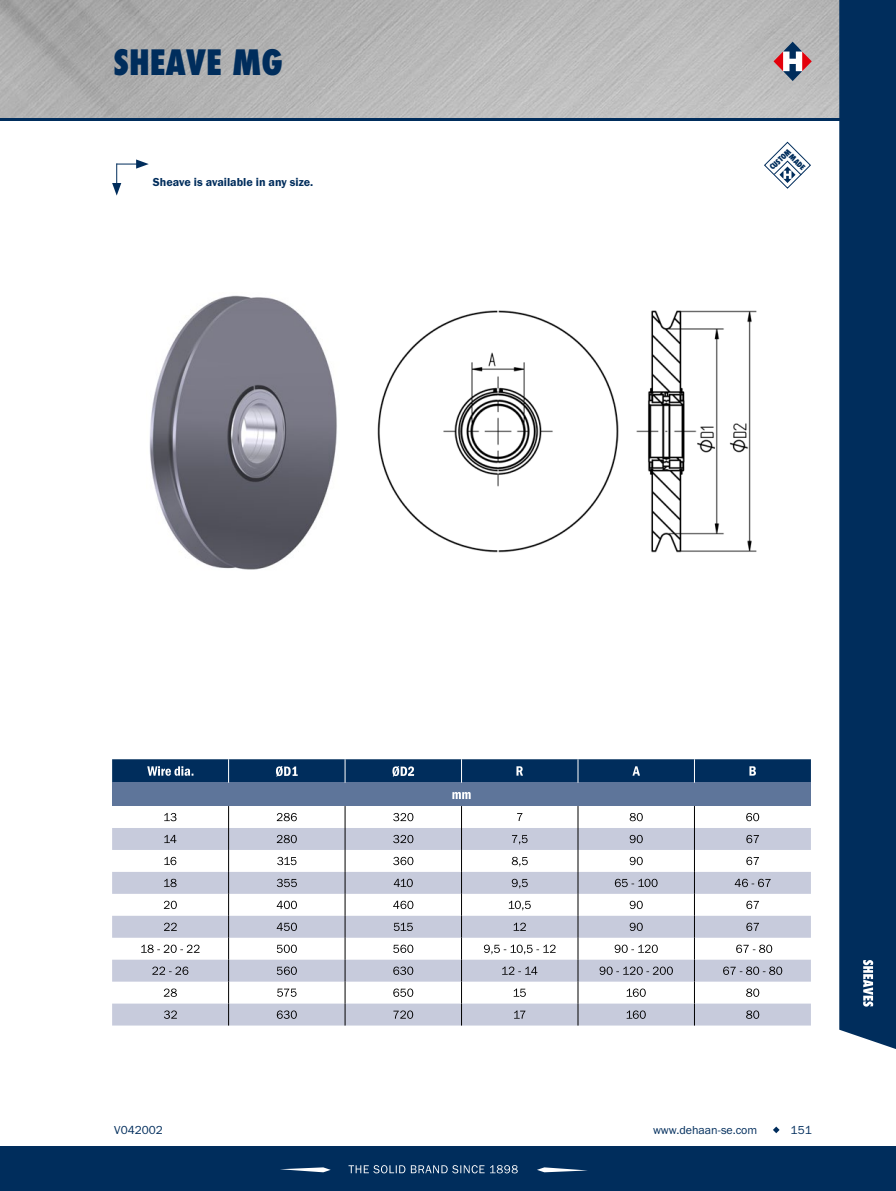
<style>
.page{position:relative;width:896px;height:1191px;background:#fff}
.page>*{position:absolute;margin:0;border:0;box-sizing:border-box;transform-origin:0 0}
.t1{font:800 condensed 34px "Futura";color:#002d5c}
.t2{font:12px "Franklin Gothic URW Boo";color:#002d5c}
.t3{font:12px "Franklin Gothic URW Dem";color:#002d5c}
.t4{font:800 condensed 7.4px "Futura";color:#002d5c}
</style>
<div class="page">
<img style="left:0;top:0;width:839px;height:118px">
<hr style="left:0;top:118px;width:896px;height:3px;background:#002d5c">
<div style="left:0;top:1146px;width:896px;height:45px;background:#002d5c"></div>
<svg style="left:773px;top:42px;width:39px;height:39px"></svg>
<svg style="left:280px;top:1167px;width:51px;height:5px"></svg>
<svg style="left:537px;top:1167px;width:51px;height:5px"></svg>
<img style="left:149px;top:295px;width:188px;height:275px">
<img style="left:377px;top:310px;width:380px;height:243px">
<svg style="left:112px;top:159px;width:37px;height:37px"></svg>
<div style="left:112px;top:782px;width:699px;height:24px;background:#5e759a"></div>
<svg style="left:112px;top:828px;width:699px;height:197px;fill:#c7cbdc"></svg>
<svg style="left:345px;top:806px;width:1px;height:219px"></svg>
<svg style="left:461px;top:806px;width:1px;height:219px"></svg>
<svg style="left:578px;top:806px;width:1px;height:219px"></svg>
<svg style="left:694px;top:806px;width:1px;height:219px"></svg>
<svg style="left:228px;top:806px;width:1px;height:219px"></svg>
<svg style="left:112px;top:759px;width:699px;height:23px"></svg>
<svg style="left:749px;top:766px;width:7px;height:9px"></svg>
<svg style="left:452px;top:792px;width:19px;height:7px"></svg>
<svg style="left:164px;top:813px;width:12px;height:8px"></svg>
<svg style="left:277px;top:813px;width:20px;height:8px"></svg>
<svg style="left:393px;top:813px;width:20px;height:8px"></svg>
<svg style="left:517px;top:813px;width:5px;height:8px"></svg>
<svg style="left:629px;top:813px;width:14px;height:8px"></svg>
<svg style="left:746px;top:813px;width:13px;height:8px"></svg>
<svg style="left:164px;top:835px;width:12px;height:8px"></svg>
<svg style="left:277px;top:835px;width:20px;height:8px"></svg>
<svg style="left:393px;top:835px;width:20px;height:8px"></svg>
<svg style="left:512px;top:835px;width:15px;height:9px"></svg>
<svg style="left:630px;top:835px;width:13px;height:8px"></svg>
<svg style="left:746px;top:835px;width:13px;height:8px"></svg>
<svg style="left:164px;top:857px;width:12px;height:8px"></svg>
<svg style="left:277px;top:857px;width:19px;height:8px"></svg>
<svg style="left:393px;top:857px;width:20px;height:8px"></svg>
<svg style="left:512px;top:857px;width:16px;height:9px"></svg>
<svg style="left:630px;top:857px;width:13px;height:8px"></svg>
<svg style="left:746px;top:857px;width:13px;height:8px"></svg>
<svg style="left:164px;top:878px;width:13px;height:9px"></svg>
<svg style="left:277px;top:878px;width:20px;height:9px"></svg>
<svg style="left:394px;top:878px;width:19px;height:9px"></svg>
<svg style="left:512px;top:878px;width:16px;height:10px"></svg>
<svg style="left:615px;top:878px;width:42px;height:9px"></svg>
<svg style="left:735px;top:878px;width:35px;height:9px"></svg>
<svg style="left:164px;top:900px;width:13px;height:9px"></svg>
<svg style="left:277px;top:900px;width:20px;height:9px"></svg>
<svg style="left:393px;top:900px;width:20px;height:9px"></svg>
<svg style="left:509px;top:900px;width:22px;height:10px"></svg>
<svg style="left:630px;top:900px;width:13px;height:9px"></svg>
<svg style="left:746px;top:900px;width:13px;height:9px"></svg>
<svg style="left:164px;top:922px;width:13px;height:9px"></svg>
<svg style="left:277px;top:922px;width:20px;height:9px"></svg>
<svg style="left:394px;top:922px;width:19px;height:9px"></svg>
<svg style="left:514px;top:922px;width:12px;height:9px"></svg>
<svg style="left:630px;top:922px;width:13px;height:9px"></svg>
<svg style="left:746px;top:922px;width:13px;height:9px"></svg>
<svg style="left:141px;top:944px;width:58px;height:9px"></svg>
<svg style="left:277px;top:944px;width:20px;height:9px"></svg>
<svg style="left:393px;top:944px;width:20px;height:9px"></svg>
<svg style="left:484px;top:944px;width:71px;height:10px"></svg>
<svg style="left:614px;top:944px;width:44px;height:9px"></svg>
<svg style="left:736px;top:944px;width:36px;height:9px"></svg>
<svg style="left:152px;top:966px;width:36px;height:9px"></svg>
<svg style="left:277px;top:966px;width:20px;height:9px"></svg>
<svg style="left:393px;top:966px;width:20px;height:9px"></svg>
<svg style="left:502px;top:966px;width:35px;height:8px"></svg>
<svg style="left:599px;top:966px;width:74px;height:9px"></svg>
<svg style="left:723px;top:966px;width:59px;height:9px"></svg>
<svg style="left:164px;top:988px;width:13px;height:9px"></svg>
<svg style="left:277px;top:988px;width:19px;height:8px"></svg>
<svg style="left:393px;top:988px;width:20px;height:9px"></svg>
<svg style="left:514px;top:988px;width:12px;height:9px"></svg>
<svg style="left:627px;top:988px;width:19px;height:9px"></svg>
<svg style="left:746px;top:988px;width:13px;height:9px"></svg>
<svg style="left:164px;top:1010px;width:13px;height:8px"></svg>
<svg style="left:277px;top:1010px;width:20px;height:8px"></svg>
<svg style="left:393px;top:1010px;width:20px;height:8px"></svg>
<svg style="left:514px;top:1010px;width:11px;height:8px"></svg>
<svg style="left:627px;top:1010px;width:19px;height:8px"></svg>
<svg style="left:746px;top:1010px;width:13px;height:8px"></svg>
<svg style="left:773px;top:1126px;width:6px;height:7px"></svg>
<svg style="left:348px;top:1165px;width:170px;height:8px"></svg>
<svg style="left:764px;top:141px;width:47px;height:48px"></svg>
<div style="left:839px;top:0;width:57px;height:1049px;background:#002d5c"></div>
<svg style="left:863px;top:960px;width:10px;height:46px"></svg>
<h1 class="t1" style="left:114px;top:40px;width:171px">SHEAVE MG</h1>
<p class="t3" style="left:153px;top:174px;width:162px">Sheave is available in any size.</p>
<p class="t4" style="left:767px;top:165px;width:28px;rotate:-44deg">CUSTOM</p>
<p class="t4" style="left:794px;top:152px;width:20px;rotate:45deg">MADE</p>
<p class="t2" style="left:114px;top:1122px;width:50px">V042002</p>
<p class="t2" style="left:653px;top:1122px;width:106px">www.dehaan-se.com</p>
<p class="t2" style="left:790px;top:1122px;width:23px">151</p>
</div>
